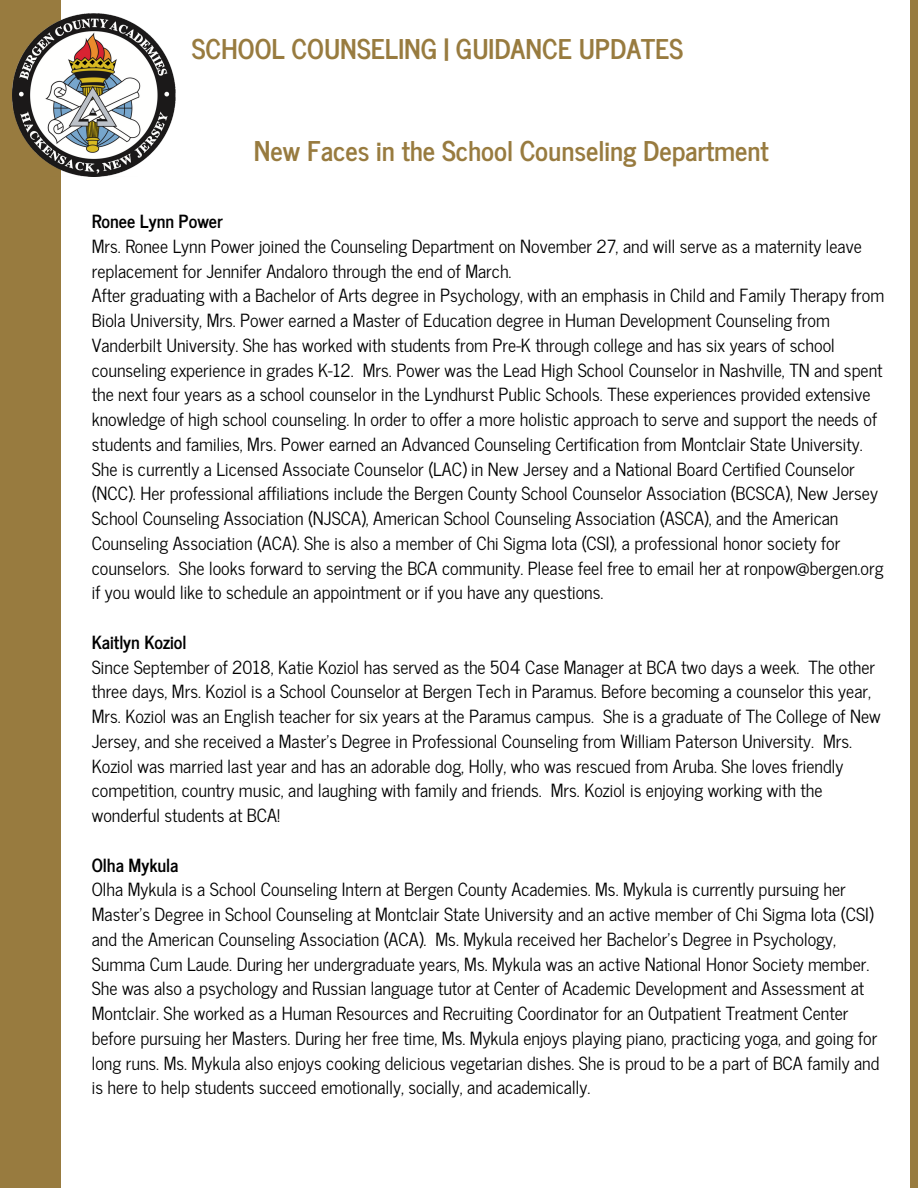
<style>
.page{position:relative;width:918px;height:1188px;background:#987b3f}
.page>*{position:absolute;margin:0;border:0;box-sizing:border-box;transform-origin:0 0}
.t1{font:700 27px "News Cycle";color:#987b3f}
.t2{font:18px/24.8px "News Cycle";color:#000}
.t3{font:700 18px "News Cycle";color:#000}
</style>
<div class="page">
<div style="left:61px;top:0;width:849px;height:1188px;background:#fff"></div>
<img style="left:12px;top:13px;width:163px;height:164px">
<h1 class="t1" style="left:192px;top:25px;width:493px">SCHOOL COUNSELING | GUIDANCE UPDATES</h1>
<h1 class="t1" style="left:254px;top:127px;width:516px">New Faces in the School Counseling Department</h1>
<p class="t3" style="left:92px;top:206px;width:133px">Ronee Lynn Power</p>
<p class="t2" style="left:92px;top:233px;width:794px">Mrs. Ronee Lynn Power joined the Counseling Department on November 27, and will serve as a maternity leave replacement for Jennifer Andaloro through the end of March.<br>After graduating with a Bachelor of Arts degree in Psychology, with an emphasis in Child and Family Therapy from Biola University, Mrs. Power earned a Master of Education degree in Human Development Counseling from Vanderbilt University. She has worked with students from Pre-K through college and has six years of school counseling experience in grades K-12. Mrs. Power was the Lead High School Counselor in Nashville, TN and spent the next four years as a school counselor in the Lyndhurst Public Schools. These experiences provided extensive knowledge of high school counseling. In order to offer a more holistic approach to serve and support the needs of students and families, Mrs. Power earned an Advanced Counseling Certification from Montclair State University.<br>She is currently a Licensed Associate Counselor (LAC) in New Jersey and a National Board Certified Counselor (NCC). Her professional affiliations include the Bergen County School Counselor Association (BCSCA), New Jersey School Counseling Association (NJSCA), American School Counseling Association (ASCA), and the American Counseling Association (ACA). She is also a member of Chi Sigma Iota (CSI), a professional honor society for counselors. She looks forward to serving the BCA community. Please feel free to email her at ronpow@bergen.org if you would like to schedule an appointment or if you have any questions.</p>
<p class="t3" style="left:92px;top:626px;width:96px">Kaitlyn Koziol</p>
<p class="t2" style="left:92px;top:653px;width:790px">Since September of 2018, Katie Koziol has served as the 504 Case Manager at BCA two days a week. The other three days, Mrs. Koziol is a School Counselor at Bergen Tech in Paramus. Before becoming a counselor this year, Mrs. Koziol was an English teacher for six years at the Paramus campus. She is a graduate of The College of New Jersey, and she received a Master’s Degree in Professional Counseling from William Paterson University. Mrs.<br>Koziol was married last year and has an adorable dog, Holly, who was rescued from Aruba. She loves friendly competition, country music, and laughing with family and friends. Mrs. Koziol is enjoying working with the wonderful students at BCA!</p>
<p class="t3" style="left:92px;top:849px;width:88px">Olha Mykula</p>
<p class="t2" style="left:92px;top:876px;width:789px">Olha Mykula is a School Counseling Intern at Bergen County Academies. Ms. Mykula is currently pursuing her Master’s Degree in School Counseling at Montclair State University and an active member of Chi Sigma Iota (CSI) and the American Counseling Association (ACA). Ms. Mykula received her Bachelor’s Degree in Psychology, Summa Cum Laude. During her undergraduate years, Ms. Mykula was an active National Honor Society member.<br>She was also a psychology and Russian language tutor at Center of Academic Development and Assessment at Montclair. She worked as a Human Resources and Recruiting Coordinator for an Outpatient Treatment Center before pursuing her Masters. During her free time, Ms. Mykula enjoys playing piano, practicing yoga, and going for long runs. Ms. Mykula also enjoys cooking delicious vegetarian dishes. She is proud to be a part of BCA family and is here to help students succeed emotionally, socially, and academically.</p>
</div>
